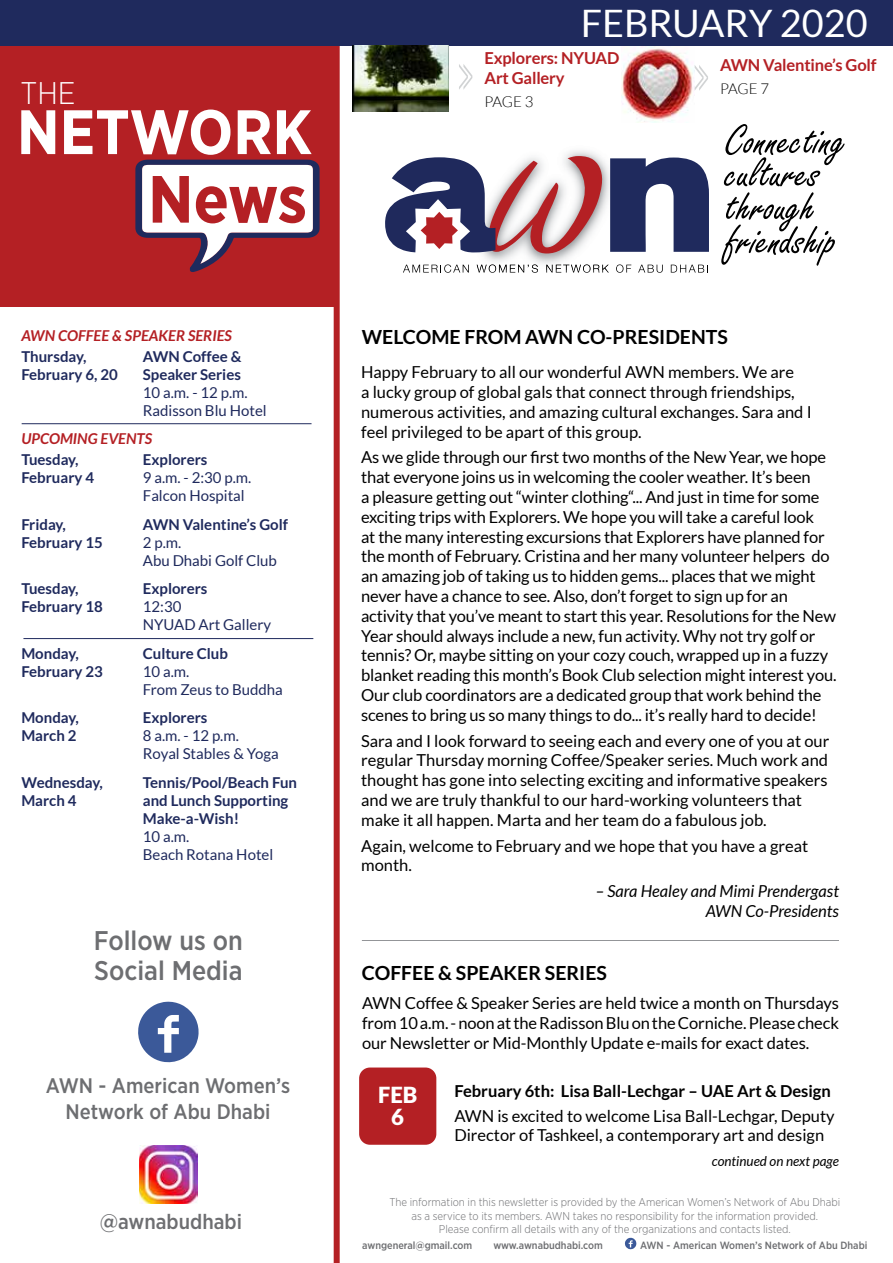
<style>
.page{position:relative;width:893px;height:1263px;background:#fff}
.page>*{position:absolute;margin:0;border:0;box-sizing:border-box;transform-origin:0 0}
.t1{font:700 66.6px "Gotham Narrow";color:#b42024}
.t2{font:700 62.55px "Gotham Narrow";color:#fff}
.t3{font:37.8px "Lato";color:#fff}
.t4{font:300 31.35px "Gotham Narrow";color:#fff}
.t5{font:500 27px/30px "Gotham Narrow";color:#6d6e71}
.t6{font:900 22.2px/22.5px "Lato";color:#fff;text-align:center}
.t7{font:500 21px/25.2px "Gotham Narrow";color:#6d6e71;text-align:center}
.t8{font:700 19.5px "Lato";color:#000}
.t9{font:16.5px/19.8px "Lato";letter-spacing:-.01em;color:#000}
.t10{font:italic 16.5px/19.8px "Lato";color:#000;text-align:right}
.t11{font:700 16.5px/19.8px "Lato";letter-spacing:-.01em;color:#b42024}
.t12{font:700 16.5px "Lato";color:#000}
.t13{font:700 15px/18px "Lato";color:#1f2a5d}
.t14{font:15px/18px "Lato";color:#1f2a5d}
.t15{font:italic 700 15px "Lato";color:#b42024}
.t16{font:300 15px "Lato";letter-spacing:-.015em;color:#000}
.t17{font:italic 13.5px "Lato";color:#000}
.t18{font:300 11.25px/13.5px "Gotham Narrow";color:#6d6e71;text-align:center}
.t19{font:500 10.5px "Gotham Narrow";color:#6d6e71}
</style>
<div class="page">
<div style="left:334px;top:37px;width:6px;height:1226px;background:#b42024"></div>
<div style="left:0;top:27px;width:337px;height:280px;background:#b42024"></div>
<svg style="left:625px;top:1238px;width:11px;height:11px"></svg>
<svg style="left:135px;top:160px;width:185px;height:112px"></svg>
<svg style="left:403px;top:264px;width:66px;height:9px"></svg>
<svg style="left:638px;top:265px;width:25px;height:8px"></svg>
<svg style="left:671px;top:265px;width:37px;height:8px"></svg>
<svg style="left:724px;top:124px;width:121px;height:62px"></svg>
<svg style="left:721px;top:192px;width:114px;height:74px"></svg>
<img style="left:476px;top:151px;width:134px;height:115px">
<svg style="left:477px;top:264px;width:61px;height:9px"></svg>
<svg style="left:546px;top:264px;width:63px;height:9px"></svg>
<svg style="left:616px;top:264px;width:15px;height:9px"></svg>
<svg style="left:610px;top:158px;width:99px;height:94px"></svg>
<svg style="left:385px;top:156px;width:217px;height:97px"></svg>
<div style="left:0;top:0;width:893px;height:46px;background:#1f2a5d"></div>
<svg style="left:459px;top:64px;width:13px;height:26px"></svg>
<img style="left:353px;top:46px;width:95px;height:65px">
<hr style="left:22px;top:423px;width:290px;height:1px;background:#1f2a5d">
<hr style="left:23px;top:638px;width:290px;height:1px;background:#1f2a5d">
<hr style="left:362px;top:940px;width:477px;height:1px;background:#939598">
<div style="left:359px;top:1067px;width:77px;height:78px;background:#b42024;border-radius:11px"></div>
<svg style="left:138px;top:1001px;width:61px;height:62px"></svg>
<img style="left:139px;top:1146px;width:58px;height:57px">
<img style="left:621px;top:47px;width:73px;height:75px">
<svg style="left:695px;top:65px;width:13px;height:26px"></svg>
<h3 class="t4" style="left:21px;top:74px;width:57px">THE</h3>
<h2 class="t2" style="left:17px;top:92px;width:297px">NETWORK</h2>
<h1 class="t1" style="left:148px;top:156px;width:160px">News</h1>
<p class="t15" style="left:21px;top:326px;width:212px">AWN COFFEE &amp; SPEAKER SERIES</p>
<p class="t13" style="left:21px;top:347px;width:67px">Thursday,</p>
<p class="t13" style="left:143px;top:347px;width:100px">AWN Coffee &amp;</p>
<p class="t13" style="left:21px;top:365px;width:98px">February 6, 20</p>
<p class="t13" style="left:143px;top:365px;width:100px">Speaker Series</p>
<p class="t14" style="left:143px;top:383px;width:125px">10 a.m. - 12 p.m.<br>Radisson Blu Hotel</p>
<p class="t15" style="left:21px;top:430px;width:132px">UPCOMING EVENTS</p>
<p class="t13" style="left:21px;top:450px;width:59px">Tuesday,</p>
<p class="t13" style="left:143px;top:450px;width:66px">Explorers</p>
<p class="t13" style="left:21px;top:468px;width:74px">February 4</p>
<p class="t14" style="left:143px;top:468px;width:110px">9 a.m. - 2:30 p.m.<br>Falcon Hospital</p>
<p class="t13" style="left:21px;top:515px;width:46px">Friday,</p>
<p class="t13" style="left:143px;top:515px;width:147px">AWN Valentine’s Golf</p>
<p class="t13" style="left:21px;top:533px;width:83px">February 15</p>
<p class="t14" style="left:143px;top:533px;width:136px">2 p.m.<br>Abu Dhabi Golf Club</p>
<p class="t13" style="left:21px;top:579px;width:59px">Tuesday,</p>
<p class="t13" style="left:143px;top:579px;width:66px">Explorers</p>
<p class="t13" style="left:21px;top:597px;width:83px">February 18</p>
<p class="t14" style="left:143px;top:597px;width:130px">12:30<br>NYUAD Art Gallery</p>
<p class="t13" style="left:21px;top:644px;width:59px">Monday,</p>
<p class="t13" style="left:143px;top:644px;width:87px">Culture Club</p>
<p class="t13" style="left:21px;top:662px;width:83px">February 23</p>
<p class="t14" style="left:143px;top:662px;width:141px">10 a.m.<br>From Zeus to Buddha</p>
<p class="t13" style="left:21px;top:708px;width:59px">Monday,</p>
<p class="t13" style="left:143px;top:708px;width:66px">Explorers</p>
<p class="t13" style="left:21px;top:726px;width:57px">March 2</p>
<p class="t14" style="left:143px;top:726px;width:137px">8 a.m. - 12 p.m.<br>Royal Stables &amp; Yoga</p>
<p class="t13" style="left:21px;top:773px;width:83px">Wednesday,</p>
<p class="t13" style="left:143px;top:773px;width:156px">Tennis/Pool/Beach Fun</p>
<p class="t13" style="left:21px;top:791px;width:57px">March 4</p>
<p class="t13" style="left:143px;top:791px;width:147px">and Lunch Supporting<br>Make-a-Wish!</p>
<p class="t14" style="left:143px;top:827px;width:132px">10 a.m.<br>Beach Rotana Hotel</p>
<h3 class="t5" style="left:94px;top:925px;width:151px">Follow us on<br>Social Media</h3>
<p class="t7" style="left:46px;top:1073px;width:246px">AWN - American Women’s<br>Network of Abu Dhabi</p>
<p class="t7" style="left:100px;top:1209px;width:144px">@awnabudhabi</p>
<h3 class="t3" style="left:581px;top:3px;width:289px">FEBRUARY 2020</h3>
<p class="t11" style="left:484px;top:48px;width:136px">Explorers: NYUAD<br>Art Gallery</p>
<p class="t16" style="left:484px;top:93px;width:51px">PAGE 3</p>
<p class="t11" style="left:720px;top:55px;width:158px">AWN Valentine’s Golf</p>
<p class="t16" style="left:720px;top:80px;width:51px">PAGE 7</p>
<p class="t8" style="left:362px;top:326px;width:367px">WELCOME FROM AWN CO-PRESIDENTS</p>
<p class="t9" style="left:361px;top:362px;width:452px">Happy February to all our wonderful AWN members. We are<br>a lucky group of global gals that connect through friendships, numerous activities, and amazing cultural exchanges. Sara and I feel privileged to be apart of this group.</p>
<p class="t9" style="left:361px;top:447px;width:477px">As we glide through our first two months of the New Year, we hope that everyone joins us in welcoming the cooler weather. It’s been<br>a pleasure getting out “winter clothing“... And just in time for some exciting trips with Explorers. We hope you will take a careful look<br>at the many interesting excursions that Explorers have planned for the month of February. Cristina and her many volunteer helpers do an amazing job of taking us to hidden gems... places that we might never have a chance to see. Also, don’t forget to sign up for an activity that you’ve meant to start this year. Resolutions for the New Year should always include a new, fun activity. Why not try golf or tennis? Or, maybe sitting on your cozy couch, wrapped up in a fuzzy blanket reading this month’s Book Club selection might interest you.<br>Our club coordinators are a dedicated group that work behind the scenes to bring us so many things to do... it’s really hard to decide!</p>
<p class="t9" style="left:361px;top:731px;width:470px">Sara and I look forward to seeing each and every one of you at our regular Thursday morning Coffee/Speaker series. Much work and thought has gone into selecting exciting and informative speakers and we are truly thankful to our hard-working volunteers that make it all happen. Marta and her team do a fabulous job.</p>
<p class="t9" style="left:361px;top:836px;width:449px">Again, welcome to February and we hope that you have a great month.</p>
<p class="t10" style="left:596px;top:882px;width:245px">– Sara Healey and Mimi Prendergast<br>AWN Co-Presidents</p>
<p class="t8" style="left:362px;top:962px;width:247px">COFFEE &amp; SPEAKER SERIES</p>
<p class="t9" style="left:362px;top:993px;width:478px;text-align:justify">AWN Coffee &amp; Speaker Series are held twice a month on Thursdays from 10 a.m. - noon at the Radisson Blu on the Corniche. Please check our Newsletter or Mid-Monthly Update e-mails for exact dates.</p>
<p class="t12" style="left:454px;top:1082px;width:378px">February 6th: Lisa Ball-Lechgar – UAE Art &amp; Design</p>
<p class="t9" style="left:454px;top:1105px;width:382px">AWN is excited to welcome Lisa Ball-Lechgar, Deputy<br>Director of Tashkeel, a contemporary art and design</p>
<h3 class="t6" style="left:378px;top:1083px;width:41px">FEB<br>6</h3>
<p class="t17" style="left:712px;top:1154px;width:129px">continued on next page</p>
<p class="t18" style="left:389px;top:1195px;width:452px">The information in this newsletter is provided by the American Women’s Network of Abu Dhabi as a service to its members. AWN takes no responsibility for the information provided.<br>Please confirm all details with any of the organizations and contacts listed.</p>
<p class="t19" style="left:362px;top:1238px;width:112px">awngeneral@gmail.com</p>
<p class="t19" style="left:493px;top:1238px;width:111px">www.awnabudhabi.com</p>
<p class="t19" style="left:640px;top:1238px;width:229px">AWN - American Women’s Network of Abu Dhabi</p>
</div>
